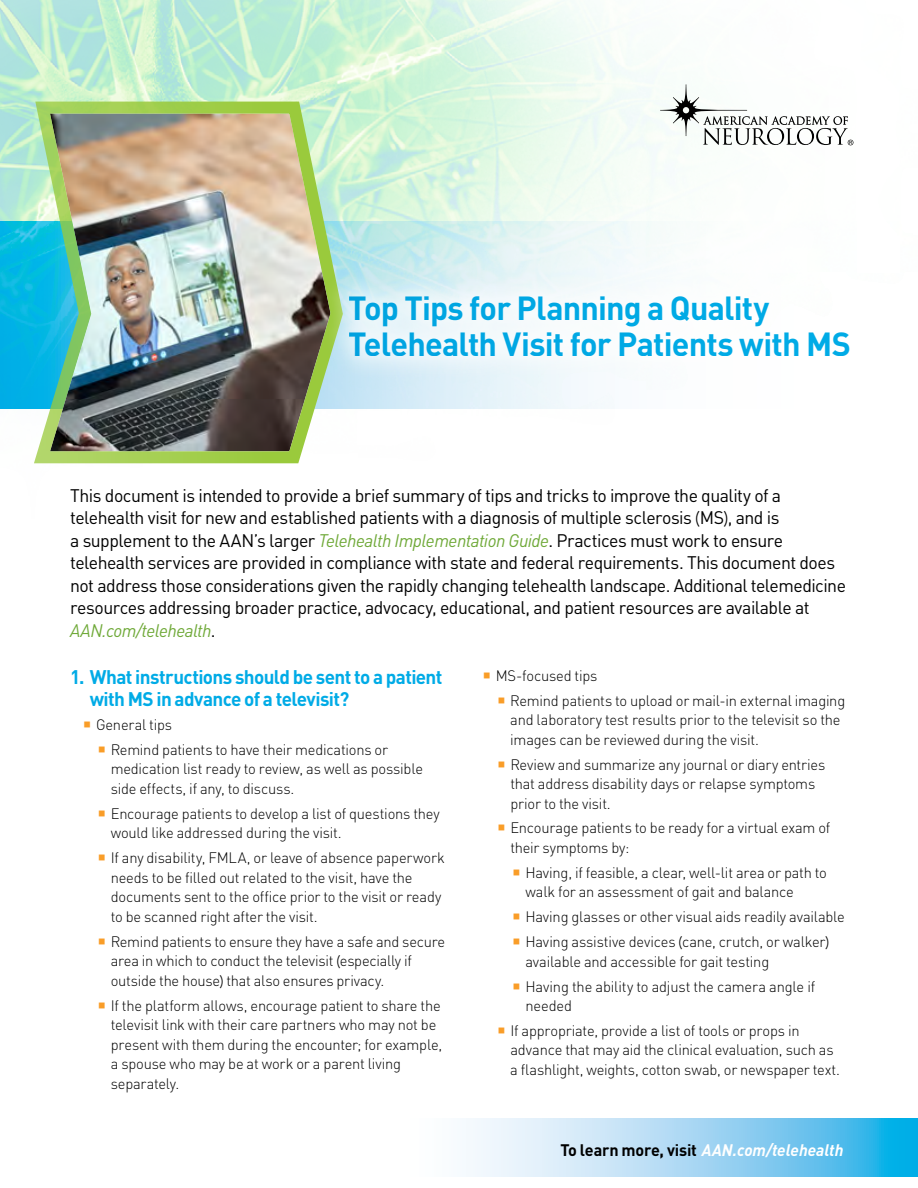
<style>
.page{position:relative;width:918px;height:1188px;background:#fff}
.page>*{position:absolute;margin:0;border:0;box-sizing:border-box;transform-origin:0 0}
.t1{font:700 33px/36px "DIN Pro";letter-spacing:-.025em;color:#00abe6}
.t2{font:700 19.5px/22.5px "DIN Pro";letter-spacing:-.035em;color:#00abe6}
.t3{font:18px/22.5px "DIN Pro";letter-spacing:-.03em;color:#000}
.t4{font:italic 700 16.5px "DIN Pro";color:#fff}
.t5{font:300 15px/19.5px "DIN Pro";letter-spacing:-.015em;color:#000}
.s1{font-family:"Avenir LT Std";font-weight:300}
.s2{font-style:italic;color:#6fa938}
.s3{font-family:"Avenir LT Std"}
.s4{font-style:normal;color:#000}
</style>
<div class="page">
<img style="left:0;top:0;width:854px;height:409px">
<svg style="left:0;top:222px;width:854px;height:186px"></svg>
<img style="left:26px;top:93px;width:326px;height:371px">
<div style="left:324px;top:269px;width:551px;height:112px;background:#fff;opacity:.8"></div>
<svg style="left:466px;top:1118px;width:452px;height:59px;background:#99d5f2"></svg>
<svg style="left:660px;top:84px;width:193px;height:61px"></svg>
<h1 class="t1" style="left:349px;top:288px;width:503px">Top Tips for Planning a Quality<br>Telehealth Visit for Patients with MS</h1>
<p class="t3" style="left:70px;top:483px;width:777px">This document is intended to provide a brief summary of tips and tricks to improve the quality of a telehealth visit for new and established patients with a diagnosis of multiple sclerosis <span class="s1">(</span>MS<span class="s1">)</span>, and is<br>a supplement to the AAN’s larger <span class="s2">Telehealth Implementation Guide</span>. Practices must work to ensure telehealth services are provided in compliance with state and federal requirements. This document does not address those considerations given the rapidly changing telehealth landscape. Additional telemedicine resources addressing broader practice, advocacy, educational, and patient resources are available at <span class="s2">AAN.com/telehealth</span>.</p>
<h2 class="t2" style="left:90px;top:664px;width:354px;text-indent:-20px">1. What instructions should be sent to a patient with MS in advance of a televisit?</h2>
<p class="t5" style="left:111px;top:711px;width:279px;line-height:24.9px;text-indent:-15px">General tips<br>Remind patients to have their medications or</p>
<p class="t5" style="left:111px;top:758px;width:314px">medication list ready to review, as well as possible side effects, if any, to discuss.</p>
<p class="t5" style="left:111px;top:803px;width:331px">Encourage patients to develop a list of questions they would like addressed during the visit.</p>
<p class="t5" style="left:111px;top:847px;width:336px">If any disability, FMLA, or leave of absence paperwork needs to be filled out related to the visit, have the documents sent to the office prior to the visit or ready to be scanned right after the visit.</p>
<p class="t5" style="left:111px;top:931px;width:336px">Remind patients to ensure they have a safe and secure area in which to conduct the televisit <span class="s3">(</span>especially if outside the house<span class="s3">)</span> that also ensures privacy.</p>
<p class="t5" style="left:111px;top:994px;width:333px">If the platform allows, encourage patient to share the televisit link with their care partners who may not be present with them during the encounter; for example, a spouse who may be at work or a parent living separately.</p>
<p class="t5" style="left:510px;top:662px;width:336px;line-height:24.9px;text-indent:-15px">MS-focused tips<br>Remind patients to upload or mail-in external imaging</p>
<p class="t5" style="left:510px;top:709px;width:332px">and laboratory test results prior to the televisit so the images can be reviewed during the visit.</p>
<p class="t5" style="left:510px;top:753px;width:317px">Review and summarize any journal or diary entries that address disability days or relapse symptoms prior to the visit.</p>
<p class="t5" style="left:510px;top:817px;width:321px">Encourage patients to be ready for a virtual exam of their symptoms by:</p>
<p class="t5" style="left:525px;top:862px;width:303px">Having, if feasible, a clear, well-lit area or path to walk for an assessment of gait and balance</p>
<p class="t5" style="left:525px;top:903px;width:321px;line-height:24.9px">Having glasses or other visual aids readily available<br>Having assistive devices <span class="s3">(</span>cane, crutch, or walker<span class="s3">)</span></p>
<p class="t5" style="left:525px;top:948px;width:291px;line-height:24.9px">available and accessible for gait testing<br>Having the ability to adjust the camera angle if</p>
<p class="t5" style="left:510px;top:992px;width:291px;line-height:24.9px;text-indent:15px">needed<br>If appropriate, provide a list of tools or props in</p>
<p class="t5" style="left:510px;top:1039px;width:331px">advance that may aid the clinical evaluation, such as a flashlight, weights, cotton swab, or newspaper text.</p>
<p class="t4" style="left:560px;top:1137px;width:285px"><span class="s4">To learn more, visit</span> AAN.com/telehealth</p>
</div>
